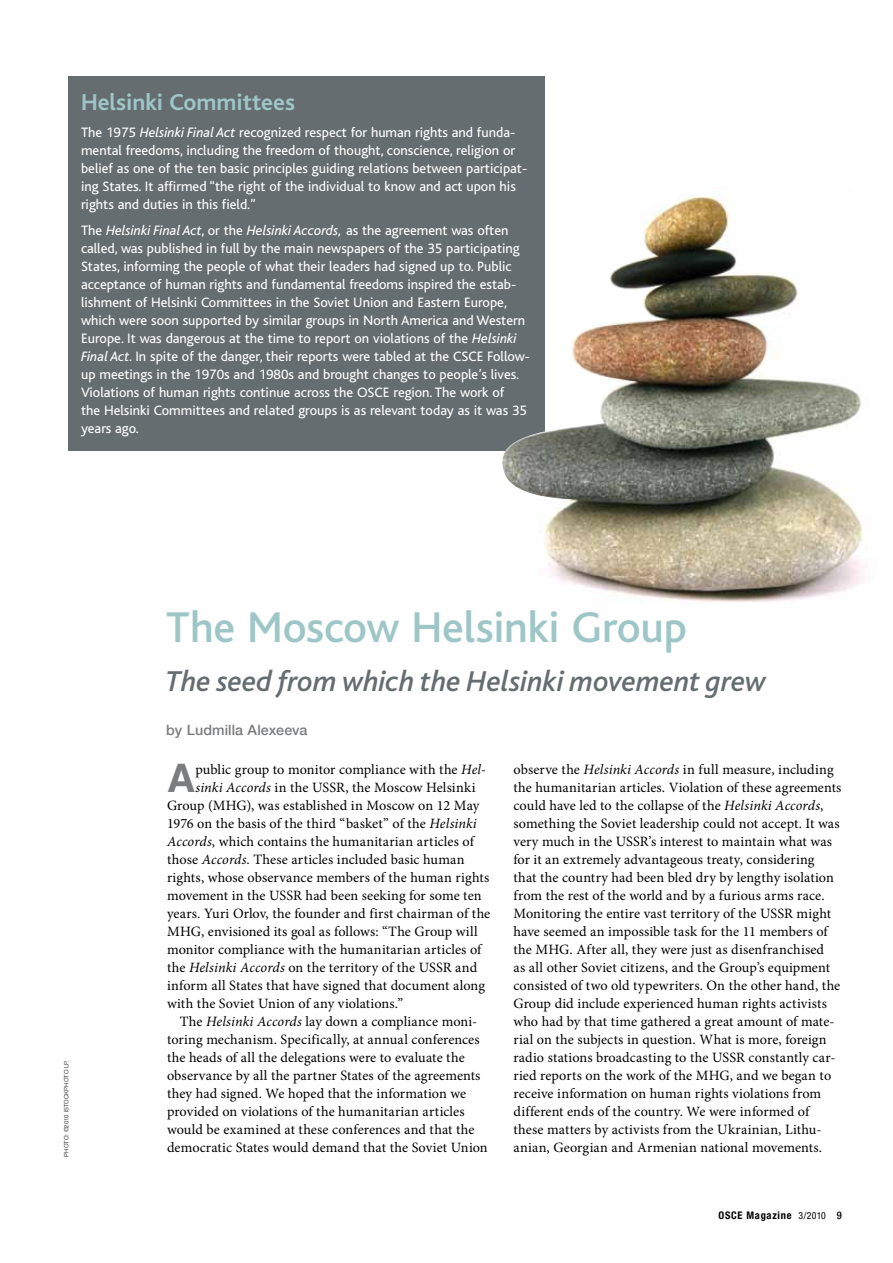
<style>
.page{position:relative;width:893px;height:1263px;background:#fff}
.page>*{position:absolute;margin:0;border:0;box-sizing:border-box;transform-origin:0 0}
.t1{font:500 45px "Bliss";letter-spacing:-.005em;color:#9ec6c6}
.t2{font:700 39.3px "Helvetica Infant";color:#7b7c7e}
.t3{font:italic 500 30px "Bliss";color:#656d71}
.t4{font:700 24px "Bliss";color:#9ec6c6}
.t5{font:14.25px/18px "Minion Pro";letter-spacing:.005em;color:#000}
.t6{font:14.25px/18px "Bliss";color:#fff}
.t7{font:500 14.25px "Helvetica Neue";letter-spacing:.01em;color:#7b7c7e}
.t8{font:700 condensed 10.5px "Helvetica Neue";letter-spacing:.065em;color:#000}
.t9{font:6px "Helvetica Neue";color:#3e3d40}
.s1{font-style:italic}
.s2{font-weight:400;font-size:9.75px}
.s3{font-weight:500}
</style>
<div class="page">
<div style="left:68px;top:77px;width:476px;height:374px;background:#656d71"></div>
<img style="left:502px;top:180px;width:362px;height:422px">
<h3 class="t4" style="left:81px;top:90px;width:216px">Helsinki Committees</h3>
<p class="t6" style="left:81px;top:124px;width:448px">The 1975 <span class="s1">Helsinki Final Act</span> recognized respect for human rights and funda&shy;mental freedoms, including the freedom of thought, conscience, religion or belief as one of the ten basic principles guiding relations between participat&shy;ing States. It affirmed “the right of the individual to know and act upon his rights and duties in this field.”</p>
<p class="t6" style="left:81px;top:222px;width:450px">The <span class="s1">Helsinki Final Act</span>, or the <span class="s1">Helsinki Accords,</span> as the agreement was often called, was published in full by the main newspapers of the 35 participating States, informing the people of what their leaders had signed up to. Public acceptance of human rights and fundamental freedoms inspired the estab&shy;lishment of Helsinki Committees in the Soviet Union and Eastern Europe, which were soon supported by similar groups in North America and Western Europe. It was dangerous at the time to report on violations of the <span class="s1">Helsinki Final Act</span>. In spite of the danger, their reports were tabled at the CSCE Follow&shy;up meetings in the 1970s and 1980s and brought changes to people’s lives.<br>Violations of human rights continue across the OSCE region. The work of<br>the Helsinki Committees and related groups is as relevant today as it was 35 years ago.</p>
<p class="t9" style="left:63px;top:1157px;width:98px;rotate:-90deg">Photo: ©2010 iStockphoto LP.</p>
<h1 class="t1" style="left:166px;top:604px;width:522px">The Moscow Helsinki Group</h1>
<h3 class="t3" style="left:166px;top:666px;width:601px">The seed from which the Helsinki movement grew</h3>
<p class="t7" style="left:166px;top:722px;width:143px">by Ludmilla Alexeeva</p>
<h2 class="t2" style="left:167px;top:754px;width:30px">A</h2>
<p class="t5" style="left:195px;top:761px;width:292px">public group to monitor compliance with the <span class="s1">Hel-</span></p>
<p class="t5" style="left:195px;top:779px;width:282px"><span class="s1">sinki Accords</span> in the USSR, the Moscow Helsinki</p>
<p class="t5" style="left:167px;top:797px;width:314px">Group (MHG), was established in Moscow on 12 May</p>
<p class="t5" style="left:167px;top:815px;width:311px">1976 on the basis of the third “basket” of the <span class="s1">Helsinki</span></p>
<p class="t5" style="left:167px;top:833px;width:308px"><span class="s1">Accords</span>, which contains the humanitarian articles of</p>
<p class="t5" style="left:167px;top:851px;width:299px">those <span class="s1">Accords</span>. These articles included basic human</p>
<p class="t5" style="left:167px;top:869px;width:324px">rights, whose observance members of the human rights</p>
<p class="t5" style="left:167px;top:887px;width:316px">movement in the USSR had been seeking for some ten</p>
<p class="t5" style="left:167px;top:905px;width:325px">years. Yuri Orlov, the founder and first chairman of the</p>
<p class="t5" style="left:167px;top:922px;width:312px">MHG, envisioned its goal as follows: “The Group will</p>
<p class="t5" style="left:167px;top:940px;width:316px">monitor compliance with the humanitarian articles of</p>
<p class="t5" style="left:167px;top:958px;width:312px">the <span class="s1">Helsinki Accords</span> on the territory of the USSR and</p>
<p class="t5" style="left:167px;top:976px;width:319px">inform all States that have signed that document along</p>
<p class="t5" style="left:167px;top:994px;width:238px">with the Soviet Union of any violations.”</p>
<p class="t5" style="left:180px;top:1012px;width:299px">The <span class="s1">Helsinki Accords</span> lay down a compliance moni-</p>
<p class="t5" style="left:167px;top:1030px;width:314px">toring mechanism. Specifically, at annual conferences</p>
<p class="t5" style="left:167px;top:1048px;width:299px">the heads of all the delegations were to evaluate the</p>
<p class="t5" style="left:167px;top:1066px;width:315px">observance by all the partner States of the agreements</p>
<p class="t5" style="left:167px;top:1084px;width:301px">they had signed. We hoped that the information we</p>
<p class="t5" style="left:167px;top:1102px;width:299px">provided on violations of the humanitarian articles</p>
<p class="t5" style="left:167px;top:1120px;width:309px">would be examined at these conferences and that the</p>
<p class="t5" style="left:167px;top:1138px;width:322px">democratic States would demand that the Soviet Union</p>
<p class="t5" style="left:513px;top:760px;width:329px">observe the <span class="s1">Helsinki Accords</span> in full measure, including the humanitarian articles. Violation of these agreements could have led to the collapse of the <span class="s1">Helsinki Accords</span>, something the Soviet leadership could not accept. It was very much in the USSR’s interest to maintain what was for it an extremely advantageous treaty, considering<br>that the country had been bled dry by lengthy isolation from the rest of the world and by a furious arms race.<br>Monitoring the entire vast territory of the USSR might have seemed an impossible task for the 11 members of the MHG. After all, they were just as disenfranchised<br>as all other Soviet citizens, and the Group’s equipment consisted of two old typewriters. On the other hand, the Group did include experienced human rights activists who had by that time gathered a great amount of mate&shy;rial on the subjects in question. What is more, foreign radio stations broadcasting to the USSR constantly car&shy;ried reports on the work of the MHG, and we began to receive information on human rights violations from different ends of the country. We were informed of these matters by activists from the Ukrainian, Lithu&shy;anian, Georgian and Armenian national movements.</p>
<p class="t8" style="left:718px;top:1209px;width:125px">OSCE Magazine <span class="s2">3/2010</span> <span class="s3">9</span></p>
</div>
